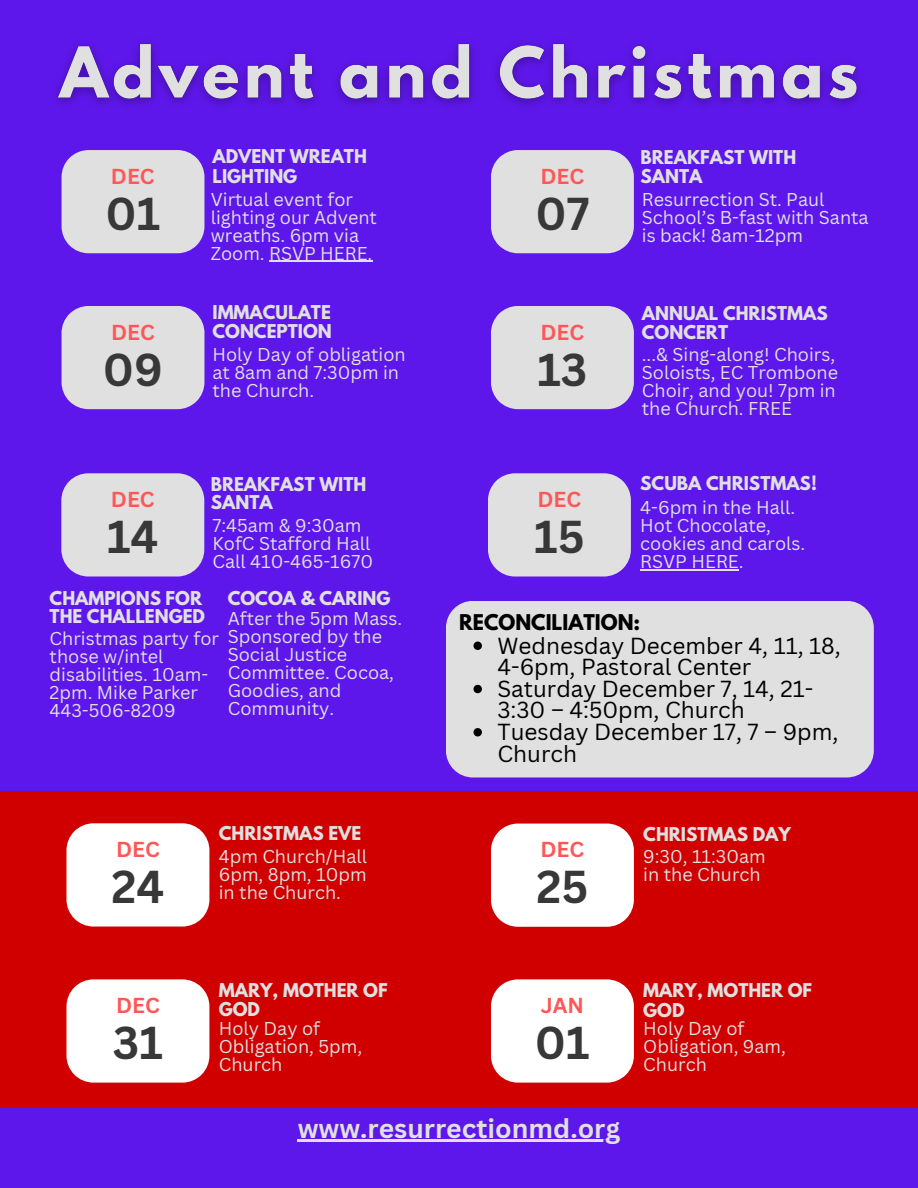
<style>
.page{position:relative;width:918px;height:1188px;background:#5e17eb}
.page>*{position:absolute;margin:0;border:0;box-sizing:border-box;transform-origin:0 0}
.t1{font:700 44.85px "Canva Sans";color:#393838}
.t2{font:700 26.55px "Canva Sans";color:#e1e0e0}
.t3{font:22.65px/21.6px "Canva Sans";color:#000}
.t4{font:700 21px "Canva Sans";color:#ff5757}
.t5{font:700 19.2px "League Spartan";color:#000}
.t6{font:18px/18px "Canva Sans";color:#e1e0e0}
.t7{font:700 16.95px/19.2px "League Spartan";color:#e1e0e0}
</style>
<div class="page">
<div style="left:62px;top:150px;width:142px;height:103px;background:#e1e0e0"></div>
<div style="left:62px;top:306px;width:142px;height:103px;background:#e1e0e0"></div>
<div style="left:491px;top:306px;width:143px;height:103px;background:#e1e0e0"></div>
<div style="left:61px;top:473px;width:143px;height:104px;background:#e1e0e0"></div>
<div style="left:491px;top:150px;width:143px;height:103px;background:#e1e0e0"></div>
<div style="left:488px;top:473px;width:143px;height:104px;background:#e1e0e0"></div>
<div style="left:0;top:792px;width:918px;height:316px;background:#d10000"></div>
<div style="left:66px;top:823px;width:143px;height:104px;background:#fff"></div>
<div style="left:491px;top:824px;width:143px;height:103px;background:#fff"></div>
<div style="left:66px;top:979px;width:143px;height:104px;background:#fff"></div>
<div style="left:491px;top:979px;width:143px;height:104px;background:#fff"></div>
<hr style="left:269px;top:261px;width:103px;height:1px;background:#e1e0e0">
<hr style="left:298px;top:1140px;width:322px;height:2px;background:#e1e0e0">
<img style="left:55px;top:42px;width:806px;height:64px">
<hr style="left:640px;top:569px;width:99px;height:1px;background:#e1e0e0">
<div style="left:446px;top:601px;width:428px;height:176px;background:#e1e0e0;border-radius:27px"></div>
<svg style="left:474px;top:642px;width:8px;height:8px"></svg>
<svg style="left:474px;top:685px;width:8px;height:8px"></svg>
<svg style="left:474px;top:728px;width:8px;height:8px"></svg>
<p class="t4" style="left:111px;top:161px;width:45px">DEC</p>
<h3 class="t1" style="left:105px;top:182px;width:56px">01</h3>
<h3 class="t7" style="left:212px;top:149px;width:156px">ADVENT WREATH<br>LIGHTING</h3>
<p class="t6" style="left:211px;top:190px;width:168px">Virtual event for lighting our Advent wreaths. 6pm via<br>Zoom. RSVP HERE.</p>
<h3 class="t4" style="left:541px;top:161px;width:45px">DEC</h3>
<p class="t1" style="left:535px;top:182px;width:55px">07</p>
<p class="t7" style="left:641px;top:150px;width:157px">BREAKFAST WITH<br>SANTA</p>
<h5 class="t6" style="left:642px;top:190px;width:228px">Resurrection St. Paul<br>School’s B-fast with Santa</h5>
<h5 class="t6" style="left:642px;top:226px;width:163px">is back! 8am-12pm</h5>
<p class="t4" style="left:111px;top:317px;width:45px">DEC</p>
<h5 class="t1" style="left:103px;top:338px;width:62px">09</h5>
<h5 class="t7" style="left:212px;top:305px;width:121px">IMMACULATE<br>CONCEPTION</h5>
<p class="t6" style="left:212px;top:345px;width:195px">Holy Day of obligation at 8am and 7:30pm in the Church.</p>
<p class="t4" style="left:541px;top:317px;width:45px">DEC</p>
<h5 class="t1" style="left:537px;top:338px;width:52px">13</h5>
<h3 class="t7" style="left:642px;top:306px;width:188px">ANNUAL CHRISTMAS<br>CONCERT</h3>
<p class="t6" style="left:642px;top:345px;width:198px">...&amp; Sing-along! Choirs,<br>Soloists, EC Trombone<br>Choir, and you! 7pm in the Church. FREE</p>
<p class="t4" style="left:111px;top:485px;width:45px">DEC</p>
<h3 class="t1" style="left:107px;top:505px;width:53px">14</h3>
<h5 class="t7" style="left:211px;top:478px;width:157px;line-height:18px">BREAKFAST WITH<br>SANTA</h5>
<p class="t6" style="left:212px;top:516px;width:162px">7:45am &amp; 9:30am<br>KofC Stafford Hall<br>Call 410-465-1670</p>
<h3 class="t4" style="left:538px;top:485px;width:45px">DEC</h3>
<p class="t1" style="left:534px;top:505px;width:52px">15</p>
<p class="t7" style="left:640px;top:476px;width:178px">SCUBA CHRISTMAS!</p>
<h5 class="t6" style="left:640px;top:498px;width:167px">4-6pm in the Hall.<br>Hot Chocolate, cookies and carols.<br>RSVP HERE.</h5>
<p class="t7" style="left:50px;top:592px;width:157px;line-height:18px">CHAMPIONS FOR<br>THE CHALLENGED</p>
<h5 class="t6" style="left:50px;top:629px;width:171px">Christmas party for those w/intel disabilities. 10am-<br>2pm. Mike Parker<br>443-506-8209</h5>
<p class="t7" style="left:228px;top:590px;width:164px">COCOA &amp; CARING</p>
<h5 class="t6" style="left:228px;top:609px;width:176px">After the 5pm Mass.<br>Sponsored by the<br>Social Justice<br>Committee. Cocoa,<br>Goodies, and<br>Community.</h5>
<p class="t5" style="left:459px;top:612px;width:183px">RECONCILIATION:</p>
<p class="t3" style="left:498px;top:634px;width:345px">Wednesday December 4, 11, 18,<br>4-6pm, Pastoral Center<br>Saturday December 7, 14, 21-<br>3:30 – 4:50pm, Church<br>Tuesday December 17, 7 – 9pm,<br>Church</p>
<h3 class="t4" style="left:116px;top:835px;width:45px">DEC</h3>
<p class="t1" style="left:111px;top:855px;width:54px">24</p>
<p class="t7" style="left:219px;top:826px;width:144px">CHRISTMAS EVE</p>
<h5 class="t6" style="left:219px;top:847px;width:150px">4pm Church/Hall</h5>
<p class="t6" style="left:219px;top:865px;width:149px">6pm, 8pm, 10pm</p>
<p class="t6" style="left:219px;top:883px;width:124px">in the Church.</p>
<p class="t4" style="left:541px;top:835px;width:45px">DEC</p>
<h3 class="t1" style="left:536px;top:856px;width:53px">25</h3>
<p class="t7" style="left:643px;top:826px;width:149px">CHRISTMAS DAY</p>
<h5 class="t6" style="left:643px;top:847px;width:124px">9:30, 11:30am</h5>
<p class="t6" style="left:643px;top:865px;width:119px">in the Church</p>
<h3 class="t4" style="left:116px;top:991px;width:45px">DEC</h3>
<p class="t1" style="left:113px;top:1011px;width:52px">31</p>
<h5 class="t7" style="left:219px;top:983px;width:170px">MARY, MOTHER OF<br>GOD</h5>
<p class="t6" style="left:219px;top:1019px;width:145px">Holy Day of<br>Obligation, 5pm,</p>
<p class="t6" style="left:219px;top:1055px;width:65px">Church</p>
<h2 class="t4" style="left:541px;top:991px;width:45px">JAN</h2>
<p class="t1" style="left:535px;top:1011px;width:56px">01</p>
<p class="t7" style="left:643px;top:982px;width:170px;line-height:20.2px">MARY, MOTHER OF<br>GOD</p>
<h5 class="t6" style="left:643px;top:1019px;width:144px">Holy Day of<br>Obligation, 9am,</h5>
<h5 class="t6" style="left:643px;top:1055px;width:65px">Church</h5>
<h3 class="t2" style="left:298px;top:1109px;width:324px">www.resurrectionmd.org</h3>
</div>
